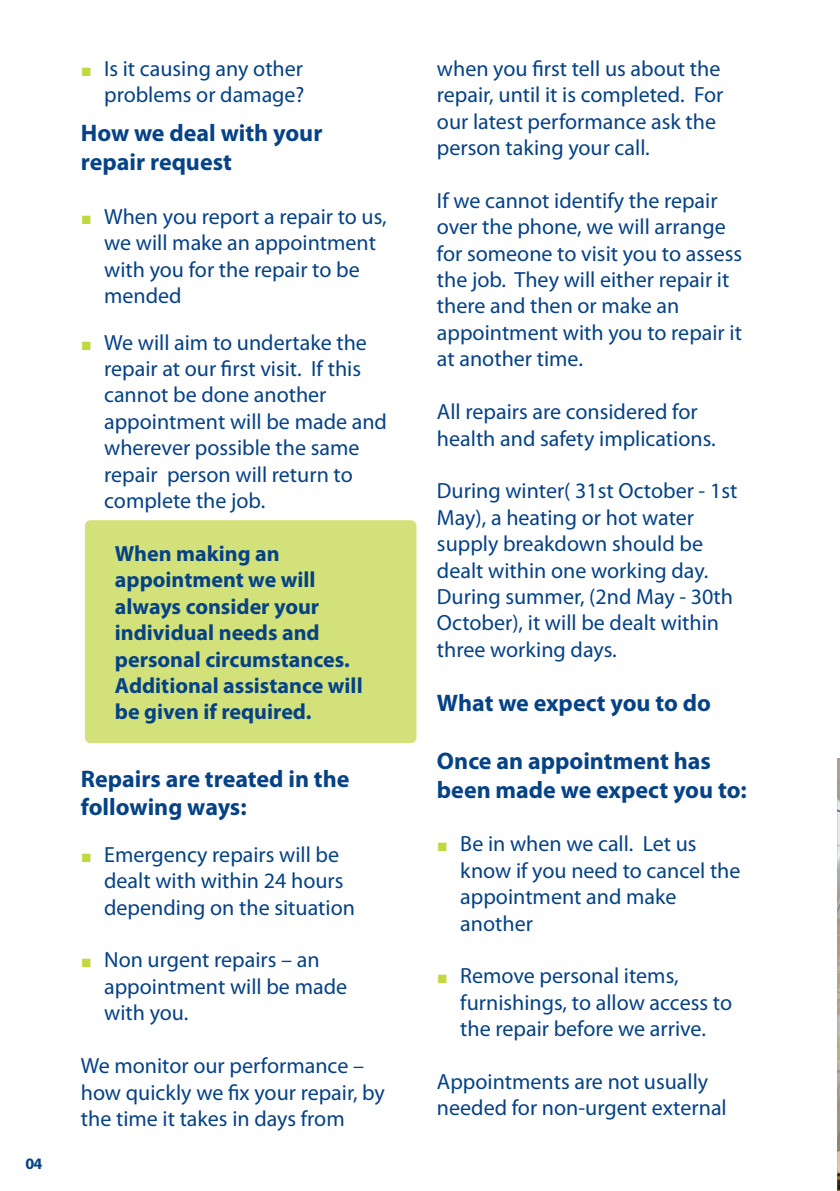
<style>
.page{position:relative;width:840px;height:1191px;background:#fff}
.page>*{position:absolute;margin:0;border:0;box-sizing:border-box;transform-origin:0 0}
.t1{font:700 24px/28.8px "Myriad Pro";color:#054286}
.t2{font:22px/26.4px "Myriad Pro";color:#054286}
.t3{font:700 22px/26.4px "Myriad Pro";color:#054286}
.t4{font:700 16px "Myriad Pro";color:#054286}
.s1{color:#c2d83f}
</style>
<div class="page">
<div style="left:85px;top:520px;width:331px;height:223px;background:#d2e179;border-radius:6px"></div>
<img style="left:837px;top:758px;width:2px;height:433px">
<p class="t4" style="left:26px;top:1157px;width:18px">04</p>
<p class="t2" style="left:82px;top:57px;width:224px;text-align:right"><span class="s1">■</span> Is it causing any other problems or damage?</p>
<p class="t1" style="left:81px;top:121px;width:243px">How we deal with your repair request</p>
<p class="t2" style="left:104px;top:205px;width:284px;text-indent:-22px"><span class="s1">■</span> When you report a repair to us, we will make an appointment with you for the repair to be mended</p>
<p class="t2" style="left:104px;top:331px;width:284px;text-indent:-22px"><span class="s1">■</span> We will aim to undertake the repair at our first visit. If this cannot be done another appointment will be made and wherever possible the same repair person will return to complete the job.</p>
<p class="t3" style="left:115px;top:542px;width:249px">When making an appointment we will always consider your individual needs and personal circumstances.<br>Additional assistance will be given if required.</p>
<p class="t1" style="left:81px;top:766px;width:270px">Repairs are treated in the following ways:</p>
<p class="t2" style="left:104px;top:843px;width:252px;text-indent:-22px"><span class="s1">■</span> Emergency repairs will be dealt with within 24 hours depending on the situation</p>
<p class="t2" style="left:104px;top:948px;width:244px;text-indent:-22px"><span class="s1">■</span> Non urgent repairs – an appointment will be made with you.</p>
<p class="t2" style="left:81px;top:1054px;width:305px">We monitor our performance – how quickly we fix your repair, by the time it takes in days from</p>
<p class="t2" style="left:436px;top:57px;width:288px">when you first tell us about the repair, until it is completed. For our latest performance ask the person taking your call.</p>
<p class="t2" style="left:436px;top:189px;width:307px">If we cannot identify the repair over the phone, we will arrange for someone to visit you to assess the job. They will either repair it there and then or make an appointment with you to repair it at another time.</p>
<p class="t2" style="left:436px;top:400px;width:280px">All repairs are considered for health and safety implications.</p>
<p class="t2" style="left:436px;top:479px;width:302px">During winter( 31st October - 1st<br>May), a heating or hot water supply breakdown should be dealt within one working day.<br>During summer, (2nd May - 30th<br>October), it will be dealt within three working days.</p>
<p class="t1" style="left:436px;top:690px;width:275px">What we expect you to do</p>
<p class="t1" style="left:436px;top:748px;width:311px">Once an appointment has been made we expect you to:</p>
<p class="t2" style="left:460px;top:832px;width:281px;text-indent:-22px"><span class="s1">■</span> Be in when we call. Let us know if you need to cancel the appointment and make another</p>
<p class="t2" style="left:460px;top:964px;width:273px;text-indent:-22px"><span class="s1">■</span> Remove personal items, furnishings, to allow access to the repair before we arrive.</p>
<p class="t2" style="left:436px;top:1070px;width:291px">Appointments are not usually needed for non-urgent external</p>
</div>
